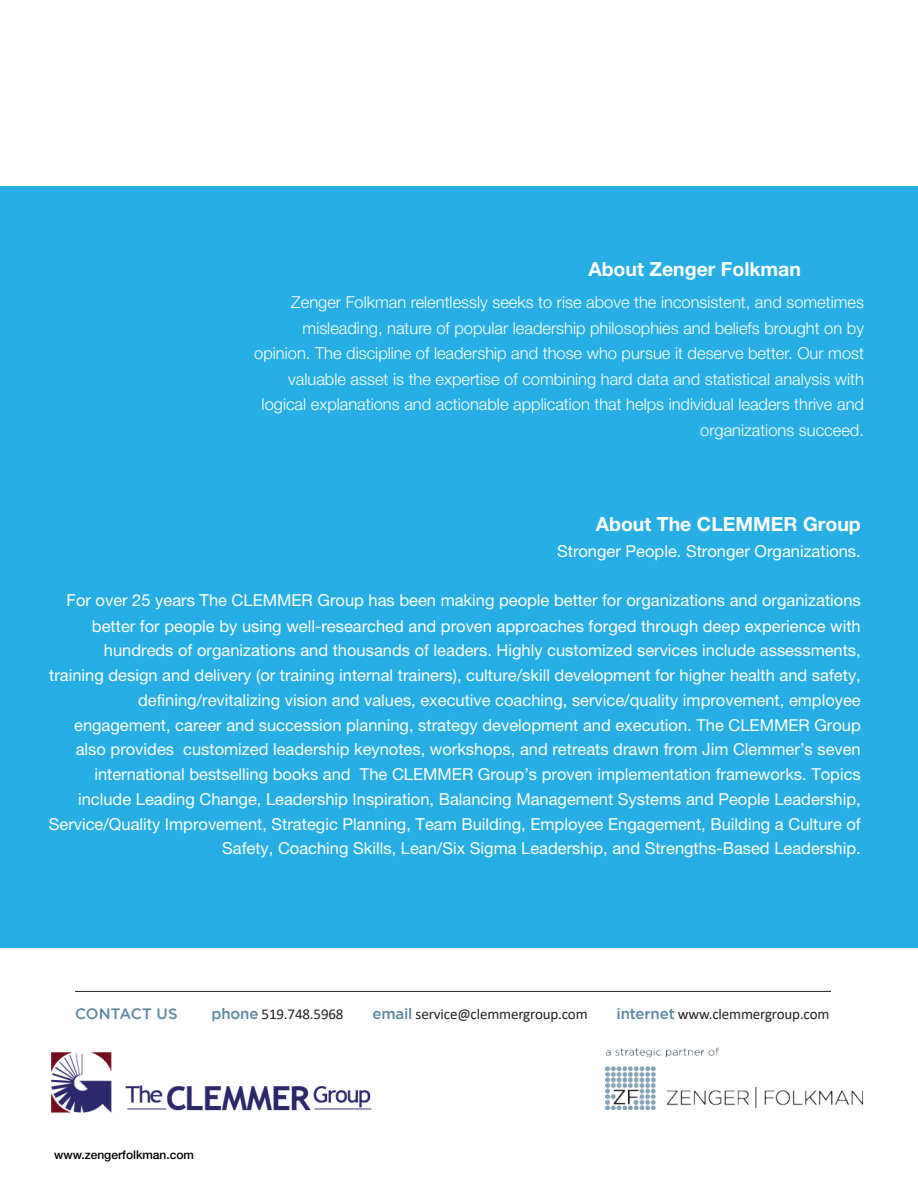
<style>
.page{position:relative;width:918px;height:1188px;background:#fff}
.page>*{position:absolute;margin:0;border:0;box-sizing:border-box;transform-origin:0 0}
.t1{font:700 19.5px "Helvetica Neue LT Std";color:#fff}
.t2{font:16.5px/24.9px "Helvetica Neue LT Std";color:#fff;text-align:right}
.t3{font:300 16.5px/25.5px "Helvetica Neue";color:#fff;text-align:right}
.t4{font:15px "Calibri";letter-spacing:-.01em;color:#231f20}
.t5{font:500 15px "Gotham";letter-spacing:.005em;color:#5c87a1}
.t6{font:500 12px "Helvetica Neue";color:#000}
.s1{font-family:"Helvetica Neue"}
.s2{font-family:"Gotham";font-weight:500;color:#5c87a1}
</style>
<div class="page">
<div style="left:0;top:186px;width:918px;height:762px;background:#27afe5"></div>
<hr style="left:75px;top:991px;width:756px;height:1px;background:#231f20">
<img style="left:605px;top:1047px;width:257px;height:63px">
<img style="left:52px;top:1053px;width:320px;height:60px">
<p class="t1" style="left:588px;top:257px;width:214px"><span class="s1">About</span> Zenger Folkman</p>
<p class="t3" style="left:254px;top:289px;width:611px">Zenger Folkman relentlessly seeks to rise above the inconsistent, and sometimes misleading, nature of popular leadership philosophies and beliefs brought on by opinion. The discipline of leadership and those who pursue it deserve better. Our most valuable asset is the expertise of combining hard data and statistical analysis with logical explanations and actionable application that helps individual leaders thrive and organizations succeed.</p>
<p class="t1" style="left:596px;top:512px;width:267px">About The CLEMMER Group</p>
<p class="t2" style="left:557px;top:539px;width:305px">Stronger People. Stronger Organizations.</p>
<p class="t2" style="left:49px;top:587px;width:814px">For over 25 years The CLEMMER Group has been making people better for organizations and organizations better for people by using well-researched and proven approaches forged through deep experience with hundreds of organizations and thousands of leaders. Highly customized services include assessments, training design and delivery (or training internal trainers), culture/skill development for higher health and safety, defining/revitalizing vision and values, executive coaching, service/quality improvement, employee engagement, career and succession planning, strategy development and execution. The CLEMMER Group also provides customized leadership keynotes, workshops, and retreats drawn from Jim Clemmer’s seven international bestselling books and The CLEMMER Group’s proven implementation frameworks. Topics include Leading Change, Leadership Inspiration, Balancing Management Systems and People Leadership, Service/Quality Improvement, Strategic Planning, Team Building, Employee Engagement, Building a Culture of Safety, Coaching Skills, Lean/Six Sigma Leadership, and Strengths-Based Leadership.</p>
<p class="t5" style="left:75px;top:1005px;width:104px">CONTACT US</p>
<p class="t4" style="left:212px;top:1004px;width:134px"><span class="s2">phone</span> 519.748.5968</p>
<p class="t4" style="left:372px;top:1004px;width:217px"><span class="s2">email</span> service@clemmergroup.com</p>
<p class="t4" style="left:617px;top:1004px;width:214px"><span class="s2">internet</span> www.clemmergroup.com</p>
<p class="t6" style="left:54px;top:1148px;width:142px">www.zengerfolkman.com</p>
</div>
